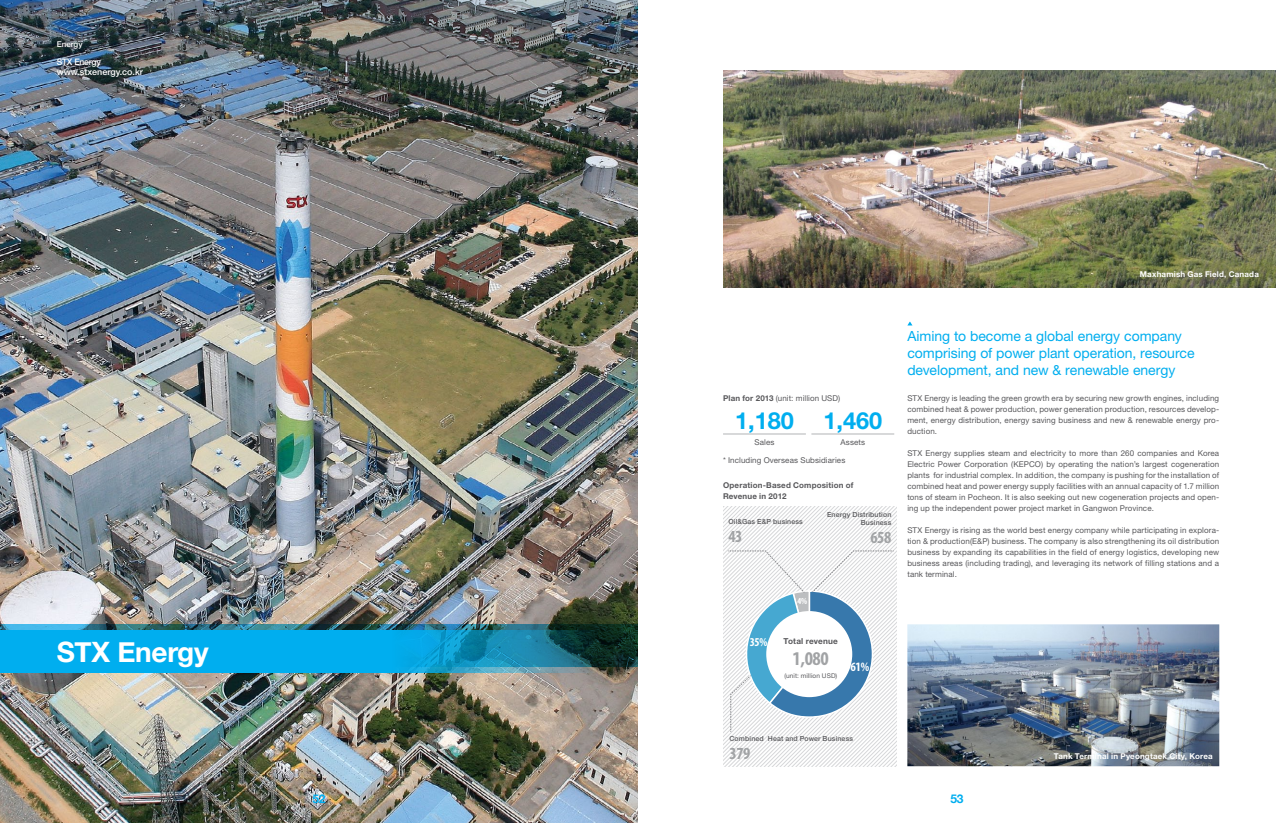
<style>
.page{position:relative;width:1276px;height:823px;background:#fff}
.page>*{position:absolute;margin:0;border:0;box-sizing:border-box;transform-origin:0 0}
.t1{font:700 28px "Helvetica Neue";letter-spacing:-.01em;color:#fff}
.t2{font:700 23.5px "Helvetica Neue LT Pro";color:#00aeef}
.t3{font:700 condensed 19.5px "Myriad Pro";color:#a1a3a5}
.t4{font:700 condensed 17px "Myriad Pro";letter-spacing:-.02em;color:#a1a3a5}
.t5{font:14px/17px "Helvetica Neue LT Pro";letter-spacing:-.005em;color:#00aeef}
.t6{font:700 condensed 12.8px "Myriad Pro";color:#fff}
.t7{font:700 condensed 12.1px "Myriad Pro";color:#fff}
.t8{font:700 12px "Helvetica Neue";color:#00aeef}
.t9{font:700 condensed 9.2px "Myriad Pro";color:#fff}
.t10{font:500 9px/10px "Helvetica Neue LT Pro";color:#fff;scale:.96 1}
.t11{font:700 8.2px "Helvetica Neue LT Pro";letter-spacing:.015em;color:#58585b}
.t12{font:8px/11px "Helvetica Neue LT Pro";letter-spacing:.015em;color:#58585b;text-align:justify}
.t13{font:700 8px "Helvetica Neue LT Pro";letter-spacing:.025em;color:#fff}
.t14{font:700 8px/11px "Helvetica Neue LT Pro";letter-spacing:.025em;color:#58585b}
.t15{font:500 8px "Helvetica Neue LT Pro";color:#fff}
.t16{font:500 7px/8px "Helvetica Neue LT Pro";letter-spacing:.02em;color:#58585b;text-align:right}
.t17{font:6.5px "Helvetica Neue LT Pro";letter-spacing:.02em;color:#58585b}
.s1{font-weight:700}
</style>
<div class="page">
<img style="left:723px;top:71px;width:553px;height:216px">
<img style="left:0;top:443px;width:638px;height:379px">
<img style="left:0;top:0;width:638px;height:443px">
<img style="left:907px;top:624px;width:312px;height:141px">
<svg style="left:907px;top:321px;width:5px;height:4px"></svg>
<svg style="left:0;top:624px;width:638px;height:5px;background:#296876"></svg>
<svg style="left:0;top:629px;width:638px;height:43px;background:#0998ca"></svg>
<hr style="left:723px;top:433px;width:83px;height:1px;background:#b1b3b6">
<hr style="left:811px;top:433px;width:83px;height:1px;background:#b1b3b6">
<svg style="left:723px;top:506px;width:173px;height:259px"></svg>
<svg style="left:727px;top:550px;width:167px;height:182px"></svg>
<p class="t15" style="left:57px;top:39px;width:27px">Energy</p>
<p class="t10" style="left:57px;top:56px;width:91px">STX Energy www.stxenergy.co.kr</p>
<h1 class="t1" style="left:57px;top:634px;width:153px">STX Energy</h1>
<p class="t13" style="left:1140px;top:269px;width:121px">Maxhamish Gas Field, Canada</p>
<p class="t12" style="left:723px;top:392px;width:119px"><span class="s1">Plan for 2013</span> (unit: million USD)</p>
<h2 class="t2" style="left:735px;top:405px;width:60px">1,180</h2>
<p class="t12" style="left:754px;top:436px;width:22px">Sales</p>
<h2 class="t2" style="left:823px;top:406px;width:60px">1,460</h2>
<p class="t12" style="left:840px;top:436px;width:26px">Assets</p>
<p class="t12" style="left:723px;top:454px;width:124px">* Including Overseas Subsidiaries</p>
<p class="t14" style="left:723px;top:479px;width:132px">Operation-Based Composition of<br>Revenue in 2012</p>
<p class="t16" style="left:728px;top:517px;width:76px">Oil&amp;Gas E&amp;P business</p>
<h3 class="t4" style="left:728px;top:525px;width:16px">43</h3>
<p class="t16" style="left:827px;top:510px;width:66px">Energy Distribution<br>Business</p>
<h3 class="t4" style="left:870px;top:526px;width:23px">658</h3>
<h3 class="t7" style="left:749px;top:633px;width:19px">35%</h3>
<p class="t9" style="left:797px;top:595px;width:11px">4%</p>
<p class="t11" style="left:783px;top:635px;width:56px">Total revenue</p>
<h3 class="t3" style="left:792px;top:645px;width:38px">1,080</h3>
<p class="t17" style="left:784px;top:671px;width:54px">(unit: million USD)</p>
<h3 class="t6" style="left:850px;top:658px;width:20px">61%</h3>
<h3 class="t5" style="left:907px;top:327px;width:289px">Aiming to become a global energy company comprising of power plant operation, resource development, and new &amp; renewable energy</h3>
<p class="t12" style="left:907px;top:392px;width:313px">STX Energy is leading the green growth era by securing new growth engines, including combined heat &amp; power production, power generation production, resources develop&shy;ment, energy distribution, energy saving business and new &amp; renewable energy pro&shy;duction.</p>
<p class="t12" style="left:907px;top:447px;width:313px">STX Energy supplies steam and electricity to more than 260 companies and Korea Electric Power Corporation (KEPCO) by operating the nation’s largest cogeneration plants for industrial complex. In addition, the company is pushing for the installation of combined heat and power energy supply facilities with an annual capacity of 1.7 million tons of steam in Pocheon. It is also seeking out new cogeneration projects and open&shy;ing up the independent power project market in Gangwon Province.</p>
<p class="t12" style="left:907px;top:524px;width:313px">STX Energy is rising as the world best energy company while participating in explora&shy;tion &amp; production(E&amp;P) business. The company is also strengthening its oil distribution business by expanding its capabilities in the field of energy logistics, developing new business areas (including trading), and leveraging its network of filling stations and a tank terminal.</p>
<p class="t16" style="left:729px;top:734px;width:125px">Combined Heat and Power Business</p>
<h3 class="t4" style="left:729px;top:742px;width:23px">379</h3>
<p class="t13" style="left:1054px;top:750px;width:160px">Tank Terminal in Pyeongtaek City, Korea</p>
<h3 class="t8" style="left:312px;top:790px;width:15px">52</h3>
<h3 class="t8" style="left:950px;top:790px;width:15px">53</h3>
</div>
